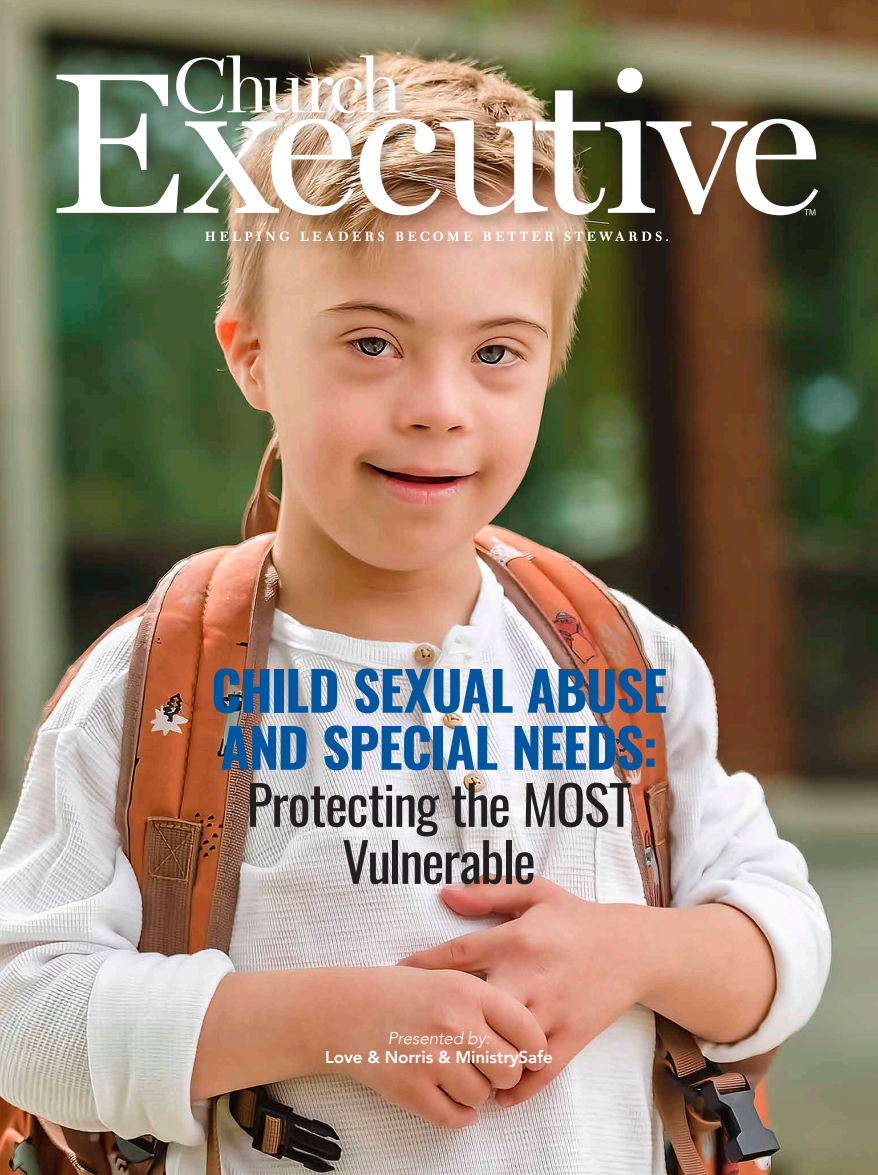
<style>
.page{position:relative;width:878px;height:1175px;background:#fff}
.page>*{position:absolute;margin:0;border:0;box-sizing:border-box;transform-origin:0 0}
.t1{font:54px/57px "Oswald";letter-spacing:-.02em;color:#00559f}
.t2{font:54px/57px "Oswald";letter-spacing:-.03em;color:#231f20;text-align:center}
.t3{font:800 17.1px "Avenir";letter-spacing:-.01em;color:#fff}
.t4{font:italic 300 17.1px "Avenir";letter-spacing:-.01em;color:#fff}
</style>
<div class="page">
<img style="left:0;top:0;width:878px;height:1174px">
<div style="left:54px;top:53px;width:779px;height:204px;background:#231f20;opacity:.25"></div>
<img style="left:57px;top:55px;width:761px;height:160px">
<svg style="left:205px;top:231px;width:84px;height:10px"></svg>
<svg style="left:300px;top:231px;width:84px;height:10px"></svg>
<svg style="left:395px;top:231px;width:77px;height:10px"></svg>
<svg style="left:483px;top:231px;width:70px;height:10px"></svg>
<svg style="left:564px;top:231px;width:104px;height:10px"></svg>
<p class="t1" style="left:211px;top:657px;width:457px">CHILD SEXUAL ABUSE<br>AND SPECIAL NEEDS:</p>
<p class="t2" style="left:246px;top:771px;width:386px">Protecting the MOST<br>Vulnerable</p>
<p class="t4" style="left:388px;top:1027px;width:103px">Presented by:</p>
<p class="t3" style="left:325px;top:1043px;width:229px">Love &amp; Norris &amp; MinistrySafe</p>
</div>
